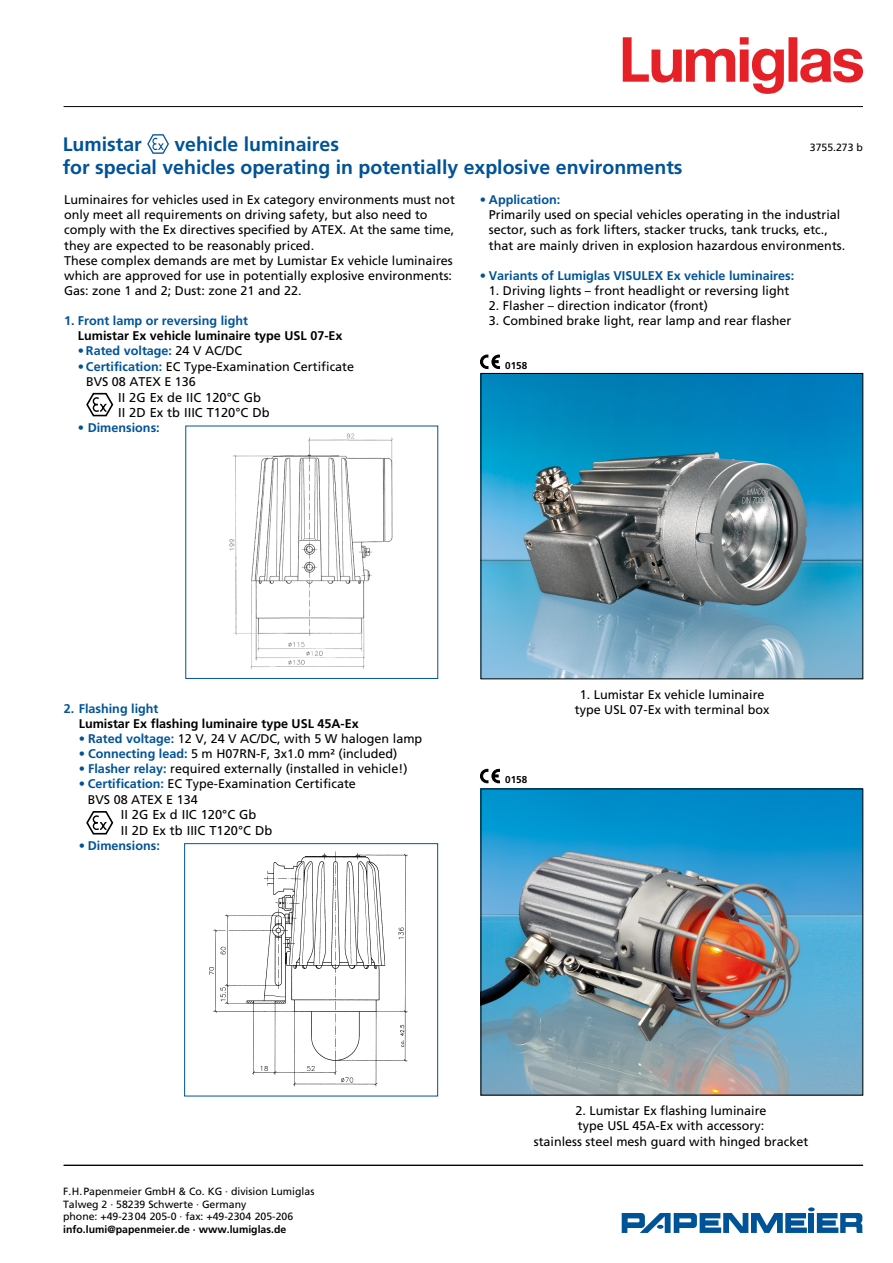
<style>
.page{position:relative;width:893px;height:1263px;background:#fff}
.page>*{position:absolute;margin:0;border:0;box-sizing:border-box;transform-origin:0 0}
.t1{font:700 19.5px "Frutiger";color:#005397}
.Body_rot{font:12.9px "Frutiger";color:#000}
.t2{font:12.6px/15.1px "Frutiger";color:#000}
.t3{font:700 12.6px "Frutiger";color:#005397}
.t4{font:700 12.6px "Frutiger";color:#000}
.t5{font:10.5px "Frutiger";color:#000}
.t6{font:700 10.5px "Frutiger";color:#000}
.Body{font:700 9.9px "Frutiger";color:#000}
.s1{font-weight:400;color:#000}
.s2{font-weight:700;color:#005397}
</style>
<div class="page">
<img style="left:229px;top:433px;width:164px;height:237px">
<svg style="left:622px;top:1207px;width:241px;height:26px"></svg>
<img style="left:147px;top:134px;width:21px;height:19px">
<div style="left:184px;top:843px;width:254px;height:253px;background:#fff;border:1px solid #005397"></div>
<img style="left:209px;top:851px;width:199px;height:236px">
<img style="left:483px;top:375px;width:378px;height:302px">
<img style="left:483px;top:790px;width:378px;height:303px">
<svg style="left:86px;top:392px;width:28px;height:25px"></svg>
<svg style="left:86px;top:811px;width:28px;height:24px"></svg>
<svg style="left:480px;top:355px;width:19px;height:14px"></svg>
<svg style="left:480px;top:769px;width:19px;height:14px"></svg>
<hr style="left:64px;top:1165px;width:799px;height:1px;background:#000">
<hr style="left:64px;top:106px;width:799px;height:1px;background:#000">
<svg style="left:623px;top:37px;width:240px;height:57px"></svg>
<p class="t1" style="left:63px;top:132px;width:81px">Lumistar</p>
<p class="t1" style="left:174px;top:132px;width:166px">vehicle luminaires</p>
<p class="t1" style="left:63px;top:156px;width:621px">for special vehicles operating in potentially explosive environments</p>
<p class="t5" style="left:810px;top:141px;width:55px">3755.273 b</p>
<p class="t2" style="left:64px;top:192px;width:392px">Luminaires for vehicles used in Ex category environments must not only meet all requirements on driving safety, but also need to</p>
<p class="t2" style="left:64px;top:223px;width:392px">comply with the Ex directives specified by ATEX. At the same time, they are expected to be reasonably priced.</p>
<p class="t2" style="left:64px;top:253px;width:390px;text-align:justify">These complex demands are met by Lumistar Ex vehicle luminaires which are approved for use in potentially explosive environments:<br>Gas: zone 1 and 2; Dust: zone 21 and 22.</p>
<p class="t3" style="left:64px;top:313px;width:185px">1. Front lamp or reversing light</p>
<p class="t4" style="left:78px;top:328px;width:266px">Lumistar Ex vehicle luminaire type USL 07-Ex</p>
<p class="t3" style="left:78px;top:344px;width:166px">•Rated voltage: <span class="s1">24 V AC/DC</span></p>
<p class="t2" style="left:78px;top:359px;width:278px"><span class="s2">•Certification:</span> EC Type-Examination Certificate</p>
<p class="t2" style="left:86px;top:374px;width:111px">BVS 08 ATEX E 136</p>
<p class="Body_rot" style="left:118px;top:389px;width:144px">II 2G Ex de IIC 120°C Gb</p>
<p class="Body_rot" style="left:118px;top:405px;width:153px">II 2D Ex tb IIIC T120°C Db</p>
<p class="t3" style="left:78px;top:420px;width:83px">• Dimensions:</p>
<p class="t3" style="left:480px;top:192px;width:82px">• Application:</p>
<p class="t2" style="left:489px;top:207px;width:353px">Primarily used on special vehicles operating in the industrial sector, such as fork lifters, stacker trucks, tank trucks, etc.,</p>
<p class="t2" style="left:489px;top:238px;width:358px">that are mainly driven in explosion hazardous environments.</p>
<p class="t3" style="left:480px;top:268px;width:316px">• Variants of Lumiglas VISULEX Ex vehicle luminaires:</p>
<p class="t2" style="left:489px;top:283px;width:302px">1. Driving lights – front headlight or reversing light</p>
<p class="t2" style="left:489px;top:298px;width:221px">2. Flasher – direction indicator (front)</p>
<p class="t2" style="left:489px;top:313px;width:304px">3. Combined brake light, rear lamp and rear flasher</p>
<p class="Body" style="left:505px;top:359px;width:24px">0158</p>
<p class="t3" style="left:64px;top:701px;width:96px">2. Flashing light</p>
<p class="t4" style="left:79px;top:716px;width:282px">Lumistar Ex flashing luminaire type USL 45A-Ex</p>
<p class="t2" style="left:79px;top:731px;width:345px"><span class="s2">• Rated voltage:</span> 12 V, 24 V AC/DC, with 5 W halogen lamp</p>
<p class="t2" style="left:79px;top:746px;width:320px"><span class="s2">• Connecting lead:</span> 5 m H07RN-F, 3x1.0 mm² (included)</p>
<p class="t2" style="left:79px;top:761px;width:330px"><span class="s2">• Flasher relay:</span> required externally (installed in vehicle!)</p>
<p class="t2" style="left:79px;top:776px;width:279px"><span class="s2">• Certification:</span> EC Type-Examination Certificate</p>
<p class="t2" style="left:88px;top:792px;width:111px">BVS 08 ATEX E 134</p>
<p class="Body_rot" style="left:121px;top:807px;width:137px">II 2G Ex d IIC 120°C Gb</p>
<p class="Body_rot" style="left:121px;top:823px;width:153px">II 2D Ex tb IIIC T120°C Db</p>
<p class="t3" style="left:79px;top:838px;width:83px">• Dimensions:</p>
<p class="Body" style="left:505px;top:773px;width:24px">0158</p>
<p class="t2" style="left:580px;top:687px;width:186px">1. Lumistar Ex vehicle luminaire</p>
<p class="t2" style="left:575px;top:702px;width:196px">type USL 07-Ex with terminal box</p>
<p class="t5" style="left:63px;top:1185px;width:253px">F.H.Papenmeier GmbH &amp; Co. KG · division Lumiglas</p>
<p class="t5" style="left:63px;top:1198px;width:185px">Talweg 2 · 58239 Schwerte · Germany</p>
<p class="t5" style="left:63px;top:1210px;width:232px">phone: +49-2304 205-0 · fax: +49-2304 205-206</p>
<p class="t6" style="left:63px;top:1223px;width:225px">info.lumi@papenmeier.de · www.lumiglas.de</p>
<p class="t2" style="left:575px;top:1103px;width:193px">2. Lumistar Ex flashing luminaire</p>
<p class="t2" style="left:578px;top:1118px;width:188px">type USL 45A-Ex with accessory:</p>
<p class="t2" style="left:534px;top:1133px;width:276px">stainless steel mesh guard with hinged bracket</p>
</div>
